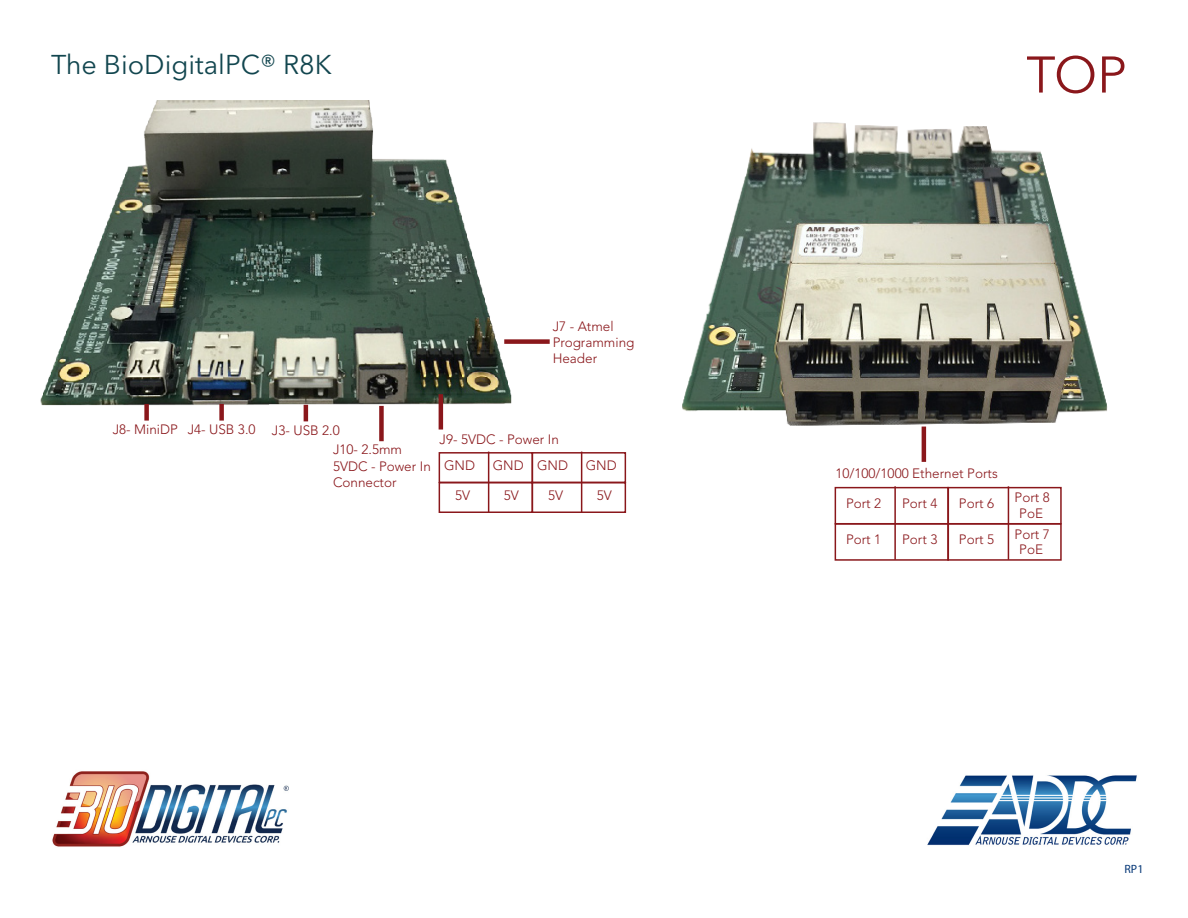
<style>
.page{position:relative;width:1188px;height:918px;background:#fff}
.page>*{position:absolute;margin:0;border:0;box-sizing:border-box;transform-origin:0 0}
.t1{font:51px "Avenir Next LT Pro";color:#8a171b}
.t2{font:27px "Avenir Next LT Pro";color:#12464f}
.t3{font:300 13.5px/16.2px "Avenir LT Std";color:#8a171b}
.t4{font:12px "Myriad Pro";color:#063877}
</style>
<div class="page">
<img style="left:927px;top:775px;width:210px;height:71px">
<img style="left:52px;top:771px;width:237px;height:76px">
<img style="left:40px;top:101px;width:472px;height:309px">
<img style="left:682px;top:122px;width:426px;height:313px">
<div style="left:504px;top:339px;width:46px;height:5px;background:#8a171b"></div>
<hr style="left:439px;top:394px;width:4px;height:36px;background:#8a171b">
<div style="left:439px;top:482px;width:94px;height:31px;border:2px solid #8a171b"></div>
<div style="left:439px;top:452px;width:94px;height:31px;border:2px solid #8a171b"></div>
<hr style="left:488px;top:452px;width:1px;height:60px;background:#8a171b">
<div style="left:532px;top:482px;width:94px;height:31px;border:2px solid #8a171b"></div>
<div style="left:532px;top:452px;width:94px;height:31px;border:2px solid #8a171b"></div>
<hr style="left:581px;top:452px;width:1px;height:60px;background:#8a171b">
<div style="left:379px;top:406px;width:5px;height:35px;background:#8a171b"></div>
<hr style="left:304px;top:405px;width:4px;height:16px;background:#8a171b">
<div style="left:219px;top:404px;width:5px;height:17px;background:#8a171b"></div>
<div style="left:144px;top:404px;width:5px;height:17px;background:#8a171b"></div>
<hr style="left:922px;top:427px;width:4px;height:35px;background:#8a171b">
<div style="left:835px;top:523px;width:114px;height:38px;border:2px solid #8a171b"></div>
<div style="left:835px;top:487px;width:114px;height:37px;border:2px solid #8a171b"></div>
<hr style="left:894px;top:486px;width:2px;height:74px;background:#8a171b">
<div style="left:947px;top:523px;width:115px;height:38px;border:2px solid #8a171b"></div>
<div style="left:947px;top:487px;width:115px;height:37px;border:2px solid #8a171b"></div>
<hr style="left:1008px;top:486px;width:1px;height:74px;background:#8a171b">
<p class="t2" style="left:51px;top:49px;width:282px">The BioDigitalPC® R8K</p>
<p class="t3" style="left:553px;top:318px;width:83px">J7 - Atmel<br>Programming<br>Header</p>
<p class="t3" style="left:113px;top:421px;width:67px">J8- MiniDP</p>
<p class="t3" style="left:188px;top:421px;width:69px">J4- USB 3.0</p>
<p class="t3" style="left:272px;top:422px;width:69px">J3- USB 2.0</p>
<p class="t3" style="left:333px;top:442px;width:71px">J10- 2.5mm</p>
<p class="t3" style="left:333px;top:458px;width:99px">5VDC - Power In</p>
<p class="t3" style="left:333px;top:474px;width:65px">Connector</p>
<p class="t3" style="left:440px;top:431px;width:121px">J9- 5VDC - Power In</p>
<p class="t3" style="left:444px;top:457px;width:33px">GND</p>
<p class="t3" style="left:493px;top:457px;width:33px">GND</p>
<p class="t3" style="left:455px;top:487px;width:17px">5V</p>
<p class="t3" style="left:504px;top:487px;width:17px">5V</p>
<p class="t3" style="left:537px;top:457px;width:33px">GND</p>
<p class="t3" style="left:586px;top:457px;width:33px">GND</p>
<p class="t3" style="left:548px;top:487px;width:17px">5V</p>
<p class="t3" style="left:597px;top:487px;width:17px">5V</p>
<p class="t1" style="left:1026px;top:44px;width:102px">TOP</p>
<p class="t3" style="left:836px;top:466px;width:164px">10/100/1000 Ethernet Ports</p>
<p class="t3" style="left:846px;top:495px;width:37px">Port 2</p>
<p class="t3" style="left:902px;top:495px;width:37px">Port 4</p>
<p class="t3" style="left:959px;top:495px;width:37px">Port 6</p>
<p class="t3" style="left:846px;top:532px;width:37px">Port 1</p>
<p class="t3" style="left:902px;top:532px;width:37px">Port 3</p>
<p class="t3" style="left:959px;top:531px;width:37px">Port 5</p>
<p class="t3" style="left:1015px;top:489px;width:37px">Port 8</p>
<p class="t3" style="left:1019px;top:505px;width:25px">PoE</p>
<p class="t3" style="left:1019px;top:541px;width:25px">PoE</p>
<p class="t3" style="left:1015px;top:526px;width:37px">Port 7</p>
<p class="t4" style="left:1125px;top:862px;width:20px">RP1</p>
</div>
